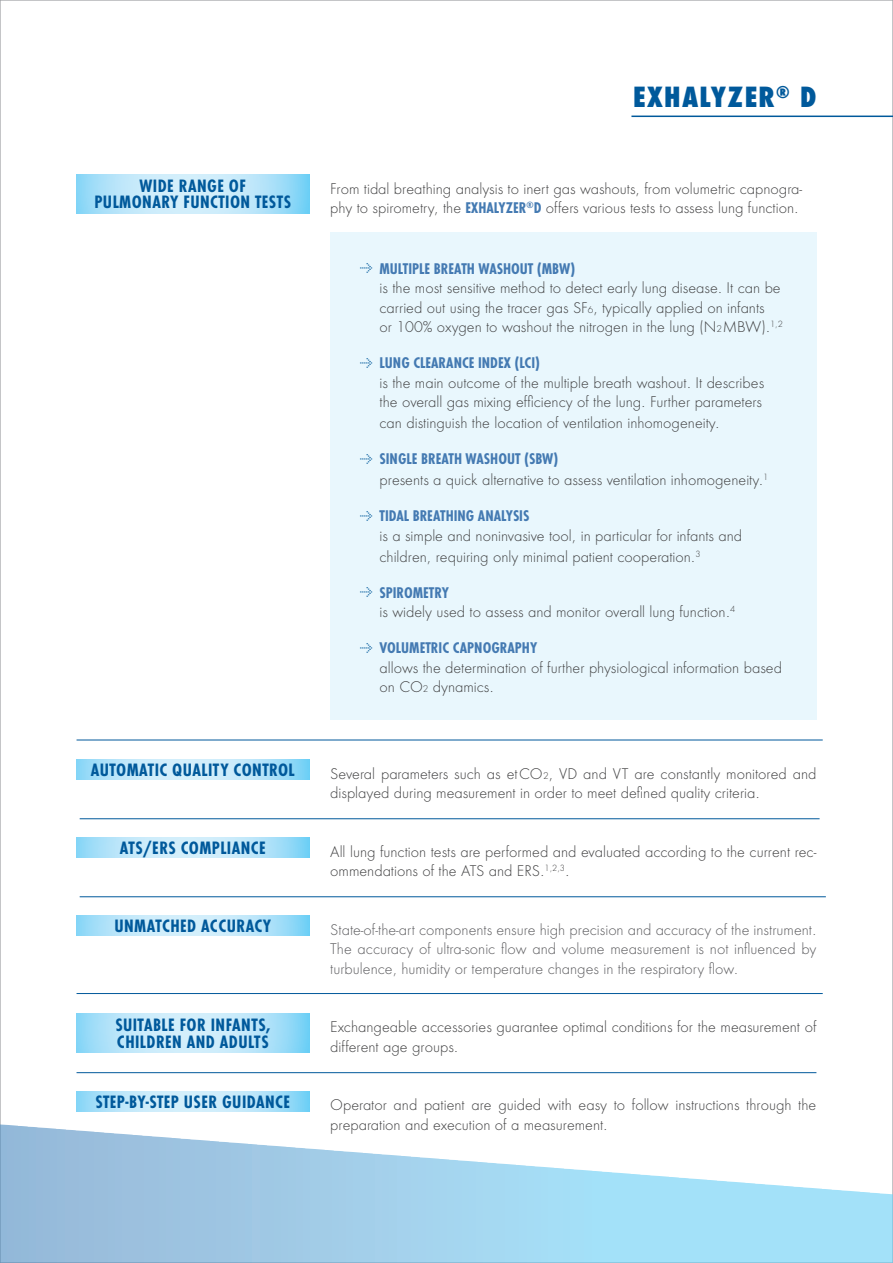
<style>
.page{position:relative;width:893px;height:1263px;background:#fff}
.page>*{position:absolute;margin:0;border:0;box-sizing:border-box;transform-origin:0 0}
.t1{font:800 27px "Futura ND Cn";letter-spacing:.05em;color:#00599b}
.t2{font:700 16.5px/16.5px "Futura ND Cn";letter-spacing:.025em;color:#00599b;text-align:center}
.t3{font:300 14.25px/19.5px "Futura ND";color:#3e3e3f}
.t4{font:300 14.25px/19.5px "Futura ND";color:#5a5a5d;text-align:justify}
.t5{font:700 14.25px "Futura ND Cn";color:#447ab2}
.s1{font-family:"Futura ND Cn";font-weight:700;color:#447ab2}
.s2{font-size:9px}
</style>
<div class="page">
<div style="left:330px;top:233px;width:486px;height:487px;background:#e9f7fd"></div>
<hr style="left:631px;top:116px;width:262px;height:1px;background:#00599b">
<svg style="left:77px;top:174px;width:232px;height:39px;background:#b8e5f9"></svg>
<svg style="left:77px;top:760px;width:232px;height:20px;background:#b9e5f9"></svg>
<svg style="left:77px;top:838px;width:232px;height:20px;background:#b9e5f9"></svg>
<svg style="left:77px;top:916px;width:232px;height:20px;background:#b9e5f9"></svg>
<svg style="left:77px;top:1013px;width:232px;height:39px;background:#b8e5f9"></svg>
<svg style="left:77px;top:1092px;width:232px;height:20px;background:#b9e5f9"></svg>
<hr style="left:77px;top:740px;width:746px;height:1px;background:#00599b">
<hr style="left:80px;top:818px;width:740px;height:1px;background:#00599b">
<hr style="left:80px;top:896px;width:746px;height:1px;background:#00599b">
<hr style="left:77px;top:993px;width:746px;height:1px;background:#00599b">
<hr style="left:77px;top:1072px;width:739px;height:1px;background:#00599b">
<svg style="left:0;top:1124px;width:893px;height:139px"></svg>
<h1 class="t1" style="left:633px;top:81px;width:185px">EXHALYZER<sup>®</sup> D</h1>
<p class="t2" style="left:94px;top:178px;width:198px">WIDE RANGE OF<br>PULMONARY FUNCTION TESTS</p>
<p class="t3" style="left:330px;top:180px;width:473px">From tidal breathing analysis to inert gas washouts, from volumetric capnogra&shy;phy to spirometry, the <span class="s1">EXHALYZER</span><sup>®</sup><span class="s1">D</span> offers various tests to assess lung function.</p>
<p class="t5" style="left:360px;top:262px;width:217px"><sup>G</sup> MULTIPLE BREATH WASHOUT (MBW)</p>
<p class="t3" style="left:379px;top:279px;width:405px">is the most sensitive method to detect early lung disease. It can be carried out using the tracer gas SF<span class="s2">6</span>, typically applied on infants<br>or 100% oxygen to washout the nitrogen in the lung (N<span class="s2">2</span>MBW).<sup>1,2</sup></p>
<p class="t5" style="left:360px;top:356px;width:182px"><sup>G</sup> LUNG CLEARANCE INDEX (LCI)</p>
<p class="t3" style="left:379px;top:374px;width:386px">is the main outcome of the multiple breath washout. It describes the overall gas mixing efficiency of the lung. Further parameters</p>
<p class="t3" style="left:379px;top:414px;width:342px">can distinguish the location of ventilation inhomogeneity.</p>
<p class="t5" style="left:360px;top:452px;width:200px"><sup>G</sup> SINGLE BREATH WASHOUT (SBW)</p>
<p class="t3" style="left:379px;top:471px;width:390px">presents a quick alternative to assess ventilation inhomogeneity.<sup>1</sup></p>
<p class="t5" style="left:360px;top:509px;width:171px"><sup>G</sup> TIDAL BREATHING ANALYSIS</p>
<p class="t3" style="left:379px;top:526px;width:364px;line-height:21px">is a simple and noninvasive tool, in particular for infants and children, requiring only minimal patient cooperation.<sup>3</sup></p>
<p class="t5" style="left:360px;top:586px;width:90px"><sup>G</sup> SPIROMETRY</p>
<p class="t3" style="left:379px;top:603px;width:357px">is widely used to assess and monitor overall lung function.<sup>4</sup></p>
<p class="t5" style="left:360px;top:641px;width:179px"><sup>G</sup> VOLUMETRIC CAPNOGRAPHY</p>
<p class="t3" style="left:379px;top:659px;width:404px">allows the determination of further physiological information based on CO<span class="s2">2</span> dynamics.</p>
<p class="t2" style="left:91px;top:763px;width:205px">AUTOMATIC QUALITY CONTROL</p>
<p class="t3" style="left:330px;top:765px;width:488px">Several parameters such as etCO<span class="s2">2</span>, VD and VT are constantly monitored and displayed during measurement in order to meet defined quality criteria.</p>
<p class="t2" style="left:120px;top:841px;width:148px">ATS/ERS COMPLIANCE</p>
<p class="t3" style="left:330px;top:843px;width:488px">All lung function tests are performed and evaluated according to the current rec&shy;ommendations of the ATS and ERS.<sup>1,2,3</sup>.</p>
<p class="t2" style="left:114px;top:919px;width:158px">UNMATCHED ACCURACY</p>
<p class="t4" style="left:330px;top:921px;width:488px">State-of-the-art components ensure high precision and accuracy of the instrument.<br>The accuracy of ultra-sonic flow and volume measurement is not influenced by turbulence, humidity or temperature changes in the respiratory flow.</p>
<p class="t2" style="left:115px;top:1018px;width:156px;text-align:left">SUITABLE FOR INFANTS,<br>CHILDREN AND ADULTS</p>
<p class="t3" style="left:330px;top:1018px;width:488px">Exchangeable accessories guarantee optimal conditions for the measurement of different age groups.</p>
<p class="t2" style="left:95px;top:1095px;width:196px">STEP-BY-STEP USER GUIDANCE</p>
<p class="t3" style="left:330px;top:1096px;width:488px">Operator and patient are guided with easy to follow instructions through the preparation and execution of a measurement.</p>
</div>
